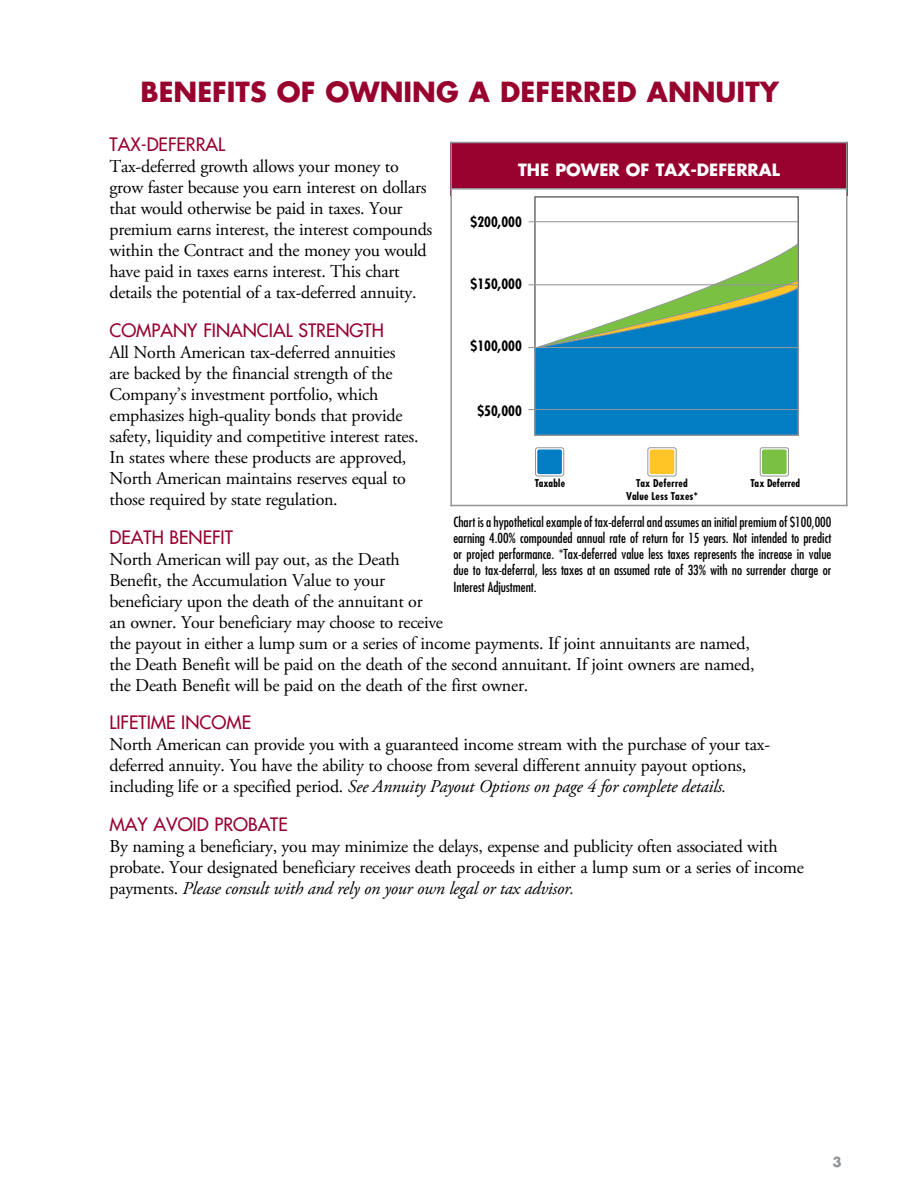
<style>
.page{position:relative;width:918px;height:1188px;background:#fff}
.page>*{position:absolute;margin:0;border:0;box-sizing:border-box;transform-origin:0 0}
.t1{font:700 27px "Futura Std";color:#98002e}
.t2{font:18px/21px "Adobe Garamond Pro";letter-spacing:-.015em;color:#000}
.t3{font:500 18px "Futura Std";color:#98002e}
.t4{font:700 16.5px "Futura Std";color:#fff}
.t5{font:700 condensed 13.95px "Futura Std";color:#000}
.t6{font:condensed 13.5px/16.2px "Futura Std";color:#000;text-align:justify}
.t7{font:700 13.5px "Futura Std";color:#939598}
.t8{font:700 condensed 10.5px/12.6px "Futura Std";letter-spacing:.02em;color:#000;text-align:center}
.t9{font:700 condensed 10.5px "Futura Std";color:#000}
.s1{font-style:italic}
</style>
<div class="page">
<div style="left:450px;top:142px;width:398px;height:54px;background:#98002e"></div>
<div style="left:452px;top:190px;width:394px;height:315px;background:#fff"></div>
<svg style="left:534px;top:243px;width:264px;height:36px"></svg>
<svg style="left:534px;top:279px;width:265px;height:157px"></svg>
<hr style="left:529px;top:221px;width:269px;height:1px;background:#939598">
<hr style="left:528px;top:284px;width:271px;height:1px;background:#939598">
<hr style="left:528px;top:347px;width:271px;height:1px;background:#939598">
<hr style="left:528px;top:409px;width:271px;height:1px;background:#939598">
<div style="left:535px;top:447px;width:29px;height:29px;border:1px solid #939598;border-radius:2px"></div>
<div style="left:537px;top:449px;width:25px;height:25px;background:#007dc3;border-radius:2px"></div>
<div style="left:648px;top:447px;width:28px;height:29px;border:1px solid #939598;border-radius:2px"></div>
<div style="left:650px;top:449px;width:24px;height:25px;background:#ffc425;border-radius:2px"></div>
<div style="left:760px;top:447px;width:29px;height:29px;border:1px solid #939598;border-radius:2px"></div>
<div style="left:762px;top:449px;width:25px;height:25px;background:#7ac143;border-radius:2px"></div>
<hr style="left:450px;top:142px;width:2px;height:364px;background:#939598">
<hr style="left:846px;top:142px;width:2px;height:364px;background:#939598">
<hr style="left:450px;top:142px;width:398px;height:1px;background:#939598">
<hr style="left:450px;top:188px;width:398px;height:2px;background:#939598">
<hr style="left:450px;top:505px;width:398px;height:1px;background:#939598">
<h1 class="t1" style="left:140px;top:74px;width:37px">BENE</h1>
<h1 class="t1" style="left:212px;top:74px;width:187px">FITS OF OWNIN</h1>
<h1 class="t1" style="left:436px;top:74px;width:132px">G A DEFERRED</h1>
<h1 class="t1" style="left:647px;top:74px;width:41px">ANNUI</h1>
<h1 class="t1" style="left:745px;top:74px;width:36px">TY</h1>
<p class="t3" style="left:110px;top:133px;width:49px">TAX-DEFERRA</p>
<p class="t3" style="left:218px;top:133px;width:8px">L</p>
<p class="t2" style="left:110px;top:156px;width:324px">Tax-deferred growth allows your money to grow faster because you earn interest on dollars that would otherwise be paid in taxes. Your premium earns interest, the interest compounds within the Contract and the money you would have paid in taxes earns interest. This chart details the potential of a tax-deferred annuity.</p>
<p class="t3" style="left:110px;top:319px;width:276px">COMPANY FINANCIAL STRENGTH</p>
<p class="t2" style="left:110px;top:342px;width:311px">All North American tax-deferred annuities are backed by the financial strength of the Company’s investment portfolio, which emphasizes high-quality bonds that provide safety, liquidity and competitive interest rates.<br>In states where these products are approved, North American maintains reserves equal to those required by state regulation.</p>
<p class="t3" style="left:110px;top:526px;width:12px">DEATH</p>
<p class="t3" style="left:170px;top:526px;width:20px">BENEFIT</p>
<p class="t2" style="left:110px;top:549px;width:647px">North American will pay out, as the Death<br>Benefit, the Accumulation Value to your<br>beneficiary upon the death of the annuitant or<br>an owner. Your beneficiary may choose to receive<br>the payout in either a lump sum or a series of income payments. If joint annuitants are named, the Death Benefit will be paid on the death of the second annuitant. If joint owners are named, the Death Benefit will be paid on the death of the first owner.</p>
<p class="t3" style="left:110px;top:712px;width:10px">LIFETIME</p>
<p class="t3" style="left:181px;top:712px;width:18px">INCOME</p>
<p class="t2" style="left:110px;top:735px;width:662px">North American can provide you with a guaranteed income stream with the purchase of your tax&shy;deferred annuity. You have the ability to choose from several different annuity payout options, including life or a specified period. <span class="s1">See Annuity Payout Options on page 4 for complete details.</span></p>
<p class="t3" style="left:110px;top:813px;width:126px">MAY AVOI D PROBATE</p>
<p class="t2" style="left:110px;top:837px;width:696px">By naming a beneficiary, you may minimize the delays, expense and publicity often associated with probate. Your designated beneficiary receives death proceeds in either a lump sum or a series of income payments. <span class="s1">Please consult with and rely on your own legal or tax advisor.</span></p>
<p class="t4" style="left:518px;top:158px;width:222px">THE POWER OF TAX-DEFERRA</p>
<p class="t4" style="left:772px;top:158px;width:10px">L</p>
<p class="t5" style="left:471px;top:214px;width:53px">$200,000</p>
<p class="t5" style="left:471px;top:275px;width:53px">$150,000</p>
<p class="t5" style="left:471px;top:338px;width:53px">$100,000</p>
<p class="t5" style="left:477px;top:402px;width:46px">$50,000</p>
<p class="t8" style="left:535px;top:477px;width:32px">Taxable</p>
<p class="t8" style="left:626px;top:477px;width:73px">Tax Deferred<br>Value Less Taxes*</p>
<p class="t9" style="left:751px;top:477px;width:51px">Tax Deferred</p>
<p class="t6" style="left:453px;top:514px;width:380px">Chart is a hypothetical example of tax-deferral and assumes an initial premium of $100,000 earning 4.00% compounded annual rate of return for 15 years. Not intended to predict or project performance. *Tax-deferred value less taxes represents the increase in value due to tax-deferral, less taxes at an assumed rate of 33% with no surrender charge or Interest Adjustment.</p>
<p class="t7" style="left:832px;top:1153px;width:11px">3</p>
</div>
